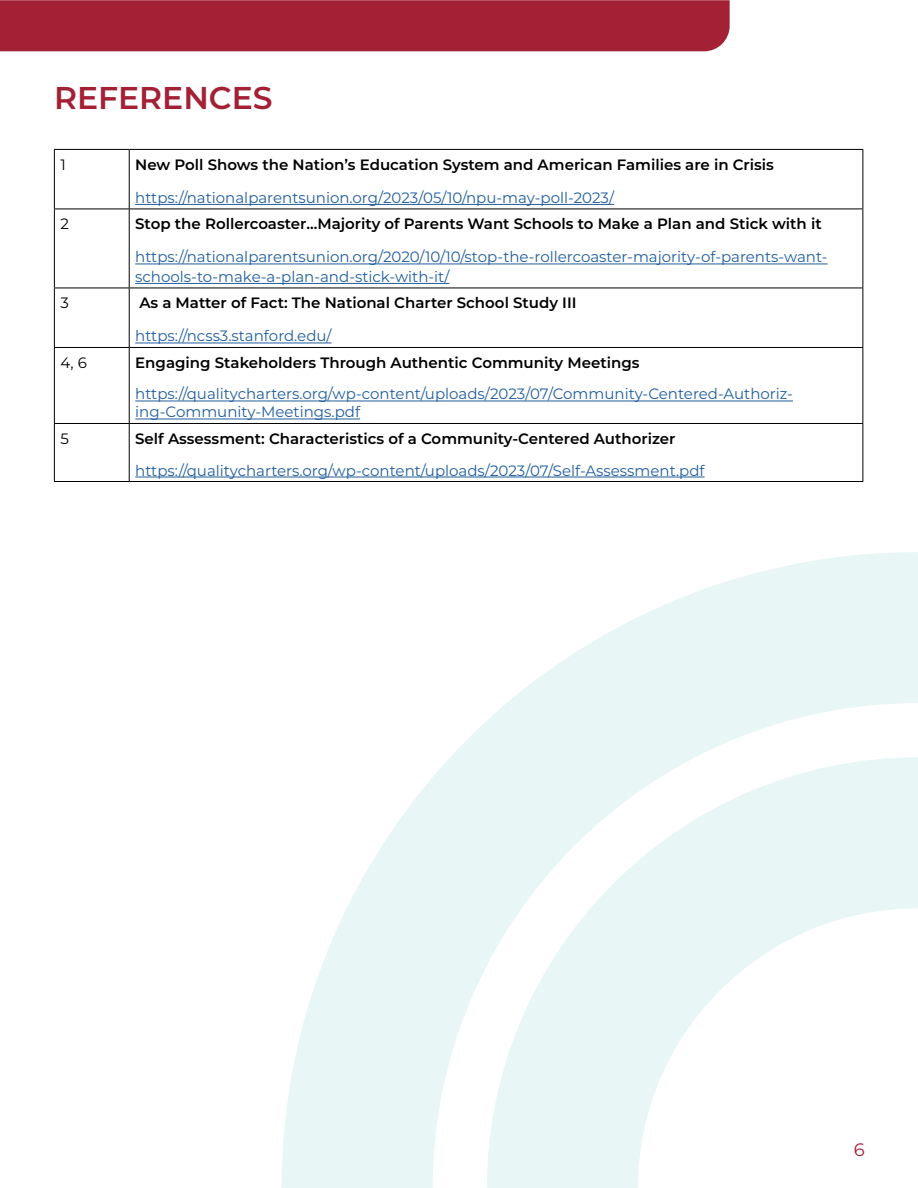
<style>
.page{position:relative;width:918px;height:1188px;background:#fff}
.page>*{position:absolute;margin:0;border:0;box-sizing:border-box;transform-origin:0 0}
.t1{font:600 31.5px "Montserrat";color:#a32035}
.t2{font:18px "Montserrat";color:#a32035}
.t3{font:15px/19.5px "Montserrat";color:#215e9e}
.t4{font:600 15px "Montserrat";color:#000}
.t5{font:15px "Montserrat";color:#000}
</style>
<div class="page">
<svg style="left:282px;top:552px;width:636px;height:636px;fill:#e8f7f5"></svg>
<hr style="left:129px;top:149px;width:734px;height:1px;background:#000">
<hr style="left:862px;top:150px;width:1px;height:59px;background:#000">
<hr style="left:129px;top:209px;width:734px;height:1px;background:#000">
<hr style="left:862px;top:209px;width:1px;height:79px;background:#000">
<hr style="left:129px;top:288px;width:734px;height:1px;background:#000">
<hr style="left:862px;top:288px;width:1px;height:59px;background:#000">
<hr style="left:129px;top:347px;width:734px;height:1px;background:#000">
<hr style="left:862px;top:348px;width:1px;height:75px;background:#000">
<hr style="left:129px;top:423px;width:734px;height:1px;background:#000">
<hr style="left:862px;top:424px;width:1px;height:57px;background:#000">
<hr style="left:129px;top:481px;width:734px;height:1px;background:#000">
<hr style="left:54px;top:149px;width:75px;height:1px;background:#000">
<hr style="left:54px;top:150px;width:1px;height:59px;background:#000">
<hr style="left:129px;top:150px;width:1px;height:59px;background:#000">
<hr style="left:54px;top:209px;width:75px;height:1px;background:#000">
<hr style="left:54px;top:209px;width:1px;height:79px;background:#000">
<hr style="left:129px;top:209px;width:1px;height:79px;background:#000">
<hr style="left:54px;top:288px;width:75px;height:1px;background:#000">
<hr style="left:54px;top:288px;width:1px;height:59px;background:#000">
<hr style="left:129px;top:288px;width:1px;height:59px;background:#000">
<hr style="left:54px;top:347px;width:75px;height:1px;background:#000">
<hr style="left:54px;top:348px;width:1px;height:75px;background:#000">
<hr style="left:129px;top:348px;width:1px;height:75px;background:#000">
<hr style="left:54px;top:423px;width:75px;height:1px;background:#000">
<hr style="left:54px;top:424px;width:1px;height:57px;background:#000">
<hr style="left:129px;top:424px;width:1px;height:57px;background:#000">
<hr style="left:54px;top:481px;width:75px;height:1px;background:#000">
<hr style="left:135px;top:204px;width:479px;height:1px;background:#215e9e">
<hr style="left:135px;top:264px;width:693px;height:1px;background:#215e9e">
<hr style="left:135px;top:283px;width:314px;height:1px;background:#215e9e">
<hr style="left:135px;top:343px;width:197px;height:1px;background:#215e9e">
<hr style="left:135px;top:401px;width:658px;height:1px;background:#215e9e">
<hr style="left:135px;top:419px;width:225px;height:1px;background:#215e9e">
<hr style="left:135px;top:477px;width:570px;height:1px;background:#215e9e">
<div style="left:0;top:0;width:730px;height:51px;background:#a32035"></div>
<h1 class="t1" style="left:54px;top:76px;width:220px">REFERENCES</h1>
<p class="t5" style="left:60px;top:154px;width:7px">1</p>
<p class="t4" style="left:135px;top:154px;width:640px">New Poll Shows the Nation’s Education System and American Families are in Crisis</p>
<p class="t3" style="left:135px;top:187px;width:480px">https://nationalparentsunion.org/2023/05/10/npu-may-poll-2023/</p>
<p class="t5" style="left:60px;top:214px;width:10px">2</p>
<p class="t4" style="left:135px;top:213px;width:688px">Stop the Rollercoaster...Majority of Parents Want Schools to Make a Plan and Stick with it</p>
<p class="t3" style="left:135px;top:247px;width:694px">https://nationalparentsunion.org/2020/10/10/stop-the-rollercoaster-majority-of-parents-want&shy;schools-to-make-a-plan-and-stick-with-it/</p>
<p class="t5" style="left:60px;top:293px;width:10px">3</p>
<p class="t4" style="left:139px;top:293px;width:439px">As a Matter of Fact: The National Charter School Study III</p>
<p class="t3" style="left:135px;top:326px;width:198px">https://ncss3.stanford.edu/</p>
<p class="t5" style="left:60px;top:352px;width:28px">4, 6</p>
<p class="t4" style="left:135px;top:352px;width:506px">Engaging Stakeholders Through Authentic Community Meetings</p>
<p class="t3" style="left:135px;top:385px;width:659px;line-height:18px">https://qualitycharters.org/wp-content/uploads/2023/07/Community-Centered-Authoriz&shy;ing-Community-Meetings.pdf</p>
<p class="t5" style="left:60px;top:428px;width:10px">5</p>
<p class="t4" style="left:135px;top:428px;width:542px">Self Assessment: Characteristics of a Community-Centered Authorizer</p>
<p class="t3" style="left:135px;top:460px;width:571px">https://qualitycharters.org/wp-content/uploads/2023/07/Self-Assessment.pdf</p>
<p class="t2" style="left:854px;top:1137px;width:12px">6</p>
</div>
